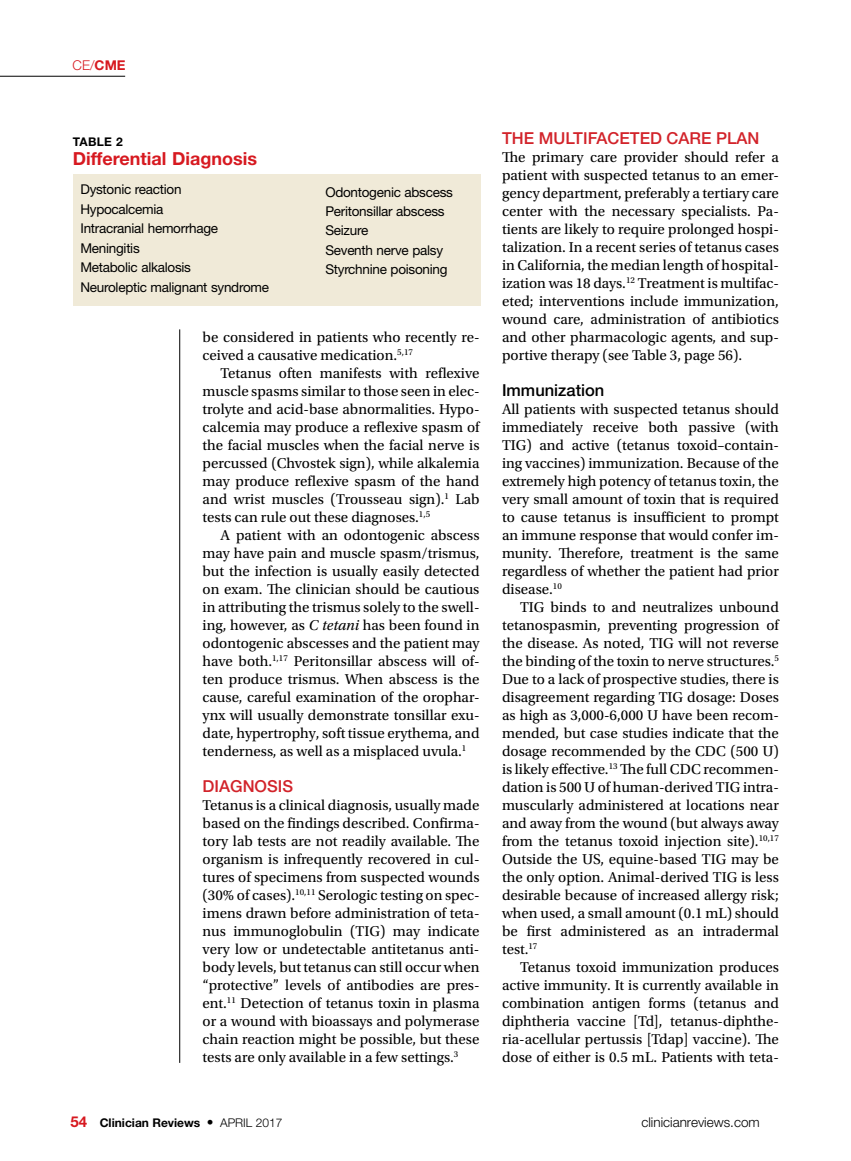
<style>
.page{position:relative;width:851px;height:1161px;background:#fff}
.page>*{position:absolute;margin:0;border:0;box-sizing:border-box;transform-origin:0 0}
.t1{font:700 18px "Helvetica Neue LT Std";color:#d71920}
.t2{font:500 16.5px "Helvetica Neue LT Std";color:#d2232a}
.t3{font:500 16.5px "Helvetica Neue LT Std";color:#000}
.t4{font:15px/18px "Utopia Std";color:#000;text-align:justify}
.t5{font:13.5px/19.5px "Helvetica Neue LT Std";letter-spacing:-.02em;color:#000}
.t6{font:300 13.5px "Helvetica Neue LT Std";color:#000}
.t7{font:300 13.5px "Helvetica Neue LT Std";color:#d71920}
.t8{font:700 12px "Helvetica Neue LT Std";color:#000}
.s1{font-weight:700}
.s2{font-style:italic}
.s3{font-size:15px;color:#d71920}
.s4{font-weight:400;font-stretch:condensed;font-size:13.5px}
.s5{font-weight:300}
</style>
<div class="page">
<hr style="left:179px;top:329px;width:1px;height:734px;background:#000">
<hr style="left:0;top:76px;width:125px;height:1px;background:#000">
<div style="left:73px;top:174px;width:407px;height:132px;background:#f0ead8"></div>
<p class="t7" style="left:73px;top:57px;width:55px">CE/<span class="s1">CME</span></p>
<p class="t8" style="left:73px;top:134px;width:51px">TABLE 2</p>
<p class="t1" style="left:73px;top:148px;width:186px">Differential Diagnosis</p>
<p class="t5" style="left:80px;top:180px;width:190px">Dystonic reaction<br>Hypocalcemia<br>Intracranial hemorrhage<br>Meningitis<br>Metabolic alkalosis<br>Neuroleptic malignant syndrome</p>
<p class="t5" style="left:325px;top:182px;width:129px">Odontogenic abscess<br>Peritonsillar abscess<br>Seizure<br>Seventh nerve palsy<br>Styrchnine poisoning</p>
<p class="t4" style="left:202px;top:328px;width:278px">be considered in patients who recently re&shy;ceived a causative medication.<sup>5,17</sup></p>
<p class="t4" style="left:202px;top:364px;width:278px;text-indent:18px">Tetanus often manifests with reflexive muscle spasms similar to those seen in elec&shy;trolyte and acid-base abnormalities. Hypo&shy;calcemia may produce a reflexive spasm of the facial muscles when the facial nerve is percussed (Chvostek sign), while alkalemia may produce reflexive spasm of the hand and wrist muscles (Trousseau sign).<sup>1</sup> Lab tests can rule out these diagnoses.<sup>1,5</sup></p>
<p class="t4" style="left:202px;top:526px;width:278px;text-indent:18px">A patient with an odontogenic abscess may have pain and muscle spasm/trismus, but the infection is usually easily detected on exam. The clinician should be cautious in attributing the trismus solely to the swell&shy;ing, however, as <span class="s2">C tetani</span> has been found in odontogenic abscesses and the patient may have both.<sup>1,17</sup> Peritonsillar abscess will of&shy;ten produce trismus. When abscess is the cause, careful examination of the orophar&shy;ynx will usually demonstrate tonsillar exu&shy;date, hypertrophy, soft tissue erythema, and tenderness, as well as a misplaced uvula.<sup>1</sup></p>
<p class="t2" style="left:202px;top:776px;width:92px">DIAGNOSIS</p>
<p class="t4" style="left:202px;top:796px;width:278px">Tetanus is a clinical diagnosis, usually made based on the findings described. Confirma&shy;tory lab tests are not readily available. The organism is infrequently recovered in cul&shy;tures of specimens from suspected wounds (30% of cases).<sup>10,11</sup> Serologic testing on spec&shy;imens drawn before administration of teta&shy;nus immunoglobulin (TIG) may indicate very low or undetectable antitetanus anti&shy;body levels, but tetanus can still occur when “protective” levels of antibodies are pres&shy;ent.<sup>11</sup> Detection of tetanus toxin in plasma or a wound with bioassays and polymerase chain reaction might be possible, but these tests are only available in a few settings.<sup>3</sup></p>
<p class="t2" style="left:502px;top:128px;width:259px">THE MULTIFACETED CARE PLAN</p>
<p class="t4" style="left:502px;top:148px;width:278px">The primary care provider should refer a patient with suspected tetanus to an emer&shy;gency department, preferably a tertiary care center with the necessary specialists. Pa&shy;tients are likely to require prolonged hospi&shy;talization. In a recent series of tetanus cases in California, the median length of hospital&shy;ization was 18 days.<sup>12</sup> Treatment is multifac&shy;eted; interventions include immunization, wound care, administration of antibiotics and other pharmacologic agents, and sup&shy;portive therapy (see Table 3, page 56).</p>
<p class="t3" style="left:502px;top:380px;width:104px">Immunization</p>
<p class="t4" style="left:502px;top:400px;width:278px">All patients with suspected tetanus should immediately receive both passive (with TIG) and active (tetanus toxoid–contain&shy;ing vaccines) immunization. Because of the extremely high potency of tetanus toxin, the very small amount of toxin that is required to cause tetanus is insufficient to prompt an immune response that would confer im&shy;munity. Therefore, treatment is the same regardless of whether the patient had prior disease.<sup>10</sup></p>
<p class="t4" style="left:502px;top:598px;width:278px;text-indent:18px">TIG binds to and neutralizes unbound tetanospasmin, preventing progression of the disease. As noted, TIG will not reverse the binding of the toxin to nerve structures.<sup>5<br></sup>Due to a lack of prospective studies, there is disagreement regarding TIG dosage: Doses as high as 3,000-6,000 U have been recom&shy;mended, but case studies indicate that the dosage recommended by the CDC (500 U) is likely effective.<sup>13</sup> The full CDC recommen&shy;dation is 500 U of human-derived TIG intra&shy;muscularly administered at locations near and away from the wound (but always away from the tetanus toxoid injection site).<sup>10,17<br></sup>Outside the US, equine-based TIG may be the only option. Animal-derived TIG is less desirable because of increased allergy risk; when used, a small amount (0.1 mL) should be first administered as an intradermal test.<sup>17</sup></p>
<p class="t4" style="left:502px;top:958px;width:278px;text-indent:18px">Tetanus toxoid immunization produces active immunity. It is currently available in combination antigen forms (tetanus and diphtheria vaccine [Td], tetanus-diphthe&shy;ria-acellular pertussis [Tdap] vaccine). The dose of either is 0.5 mL. Patients with teta-</p>
<p class="t8" style="left:70px;top:1115px;width:213px"><span class="s3">54</span> Clinician Reviews <span class="s4">•</span> <span class="s5">APRIL 2017</span></p>
<p class="t6" style="left:641px;top:1114px;width:120px">clinicianreviews.com</p>
</div>
